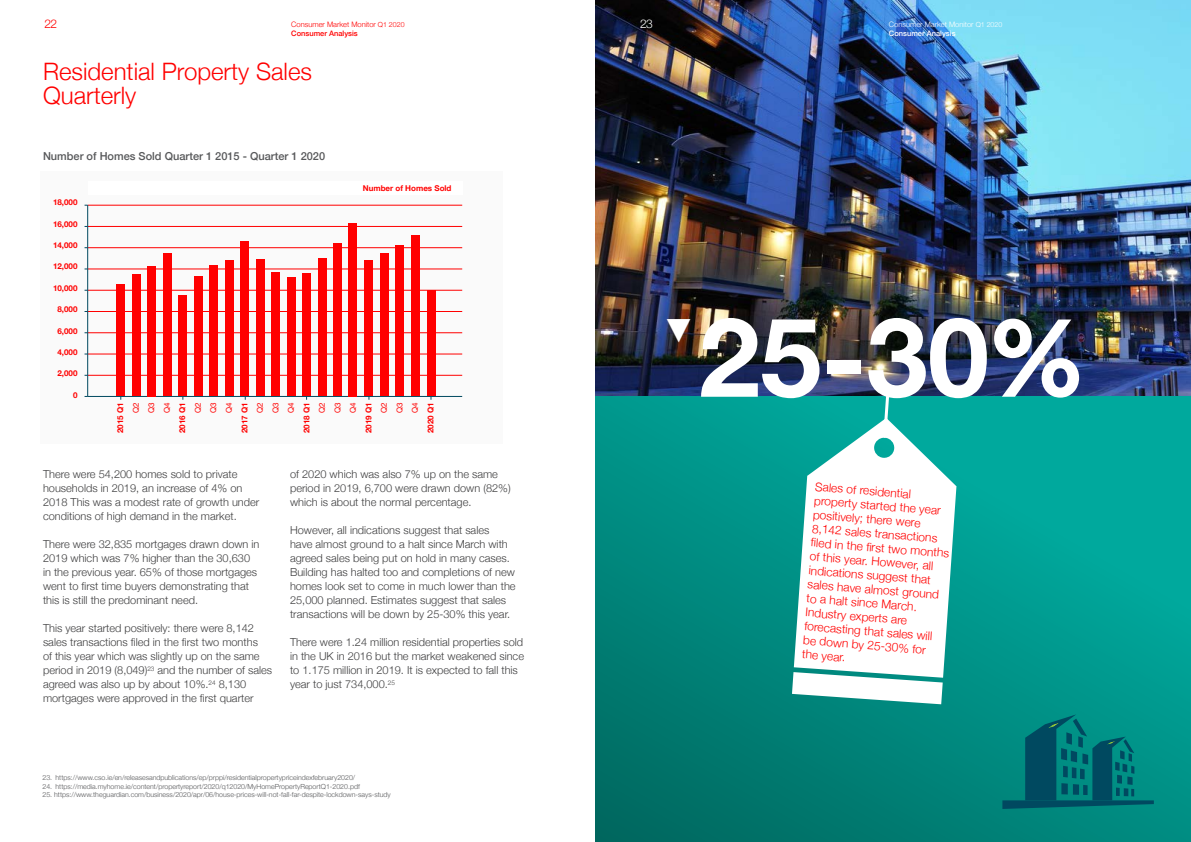
<style>
.page{position:relative;width:1191px;height:842px;background:#fff}
.page>*{position:absolute;margin:0;border:0;box-sizing:border-box;transform-origin:0 0}
.t1{font:700 110.3px "Helvetica Neue";color:#fff}
.t2{font:300 24px/24px "Helvetica Neue";color:#f00}
.t3{font:300 12px/14px "Helvetica Neue";color:#f00}
.t4{font:300 12px "Helvetica Neue";color:#fff}
.t5{font:300 11px/14px "Helvetica Neue";color:#3e3e3f}
.t6{font:500 11px "Helvetica Neue";color:#57585a}
.t7{font:700 8px "Helvetica Neue";color:#f00}
.t8{font:8px/15.5px "Helvetica Neue";color:#f00;text-align:justify}
.t9{font:300 7.5px/9px "Helvetica Neue";color:#fff}
.t10{font:300 7.5px/9px "Helvetica Neue";color:#f00}
.t11{font:300 7px "Helvetica Neue";color:#57585a}
.s1{font-size:7px}
.s2{font-weight:500}
.s3{font-family:"Gotham"}
</style>
<div class="page">
<div style="left:40px;top:171px;width:462px;height:272px;background:#fafafa"></div>
<img style="left:595px;top:0;width:596px;height:397px">
<svg style="left:595px;top:397px;width:596px;height:445px;background:#009085"></svg>
<svg style="left:1002px;top:714px;width:151px;height:95px;background:#007476"></svg>
<svg style="left:792px;top:418px;width:164px;height:286px"></svg>
<svg style="left:881px;top:391px;width:10px;height:48px"></svg>
<hr style="left:88px;top:205px;width:374px;height:1px;background:#f00">
<hr style="left:88px;top:226px;width:374px;height:1px;background:#f00">
<hr style="left:88px;top:248px;width:374px;height:1px;background:#f00">
<hr style="left:88px;top:269px;width:374px;height:1px;background:#f00">
<hr style="left:88px;top:290px;width:374px;height:1px;background:#f00">
<hr style="left:88px;top:311px;width:374px;height:1px;background:#f00">
<hr style="left:88px;top:333px;width:374px;height:1px;background:#f00">
<hr style="left:88px;top:354px;width:374px;height:1px;background:#f00">
<hr style="left:88px;top:375px;width:374px;height:1px;background:#f00">
<div style="left:88px;top:181px;width:374px;height:14px;background:#fff"></div>
<hr style="left:87px;top:205px;width:1px;height:192px;background:#004960">
<hr style="left:87px;top:396px;width:375px;height:1px;background:#004960">
<div style="left:116px;top:284px;width:9px;height:112px;background:#f00"></div>
<div style="left:132px;top:275px;width:8px;height:121px;background:#f00"></div>
<div style="left:147px;top:266px;width:9px;height:130px;background:#f00"></div>
<div style="left:163px;top:254px;width:8px;height:142px;background:#f00"></div>
<div style="left:178px;top:296px;width:9px;height:100px;background:#f00"></div>
<div style="left:194px;top:276px;width:8px;height:120px;background:#f00"></div>
<div style="left:209px;top:266px;width:9px;height:130px;background:#f00"></div>
<div style="left:225px;top:260px;width:8px;height:136px;background:#f00"></div>
<div style="left:240px;top:242px;width:9px;height:154px;background:#f00"></div>
<div style="left:256px;top:259px;width:8px;height:137px;background:#f00"></div>
<div style="left:271px;top:273px;width:9px;height:123px;background:#f00"></div>
<div style="left:287px;top:277px;width:8px;height:119px;background:#f00"></div>
<div style="left:302px;top:274px;width:9px;height:122px;background:#f00"></div>
<div style="left:364px;top:260px;width:9px;height:136px;background:#f00"></div>
<div style="left:380px;top:254px;width:8px;height:142px;background:#f00"></div>
<div style="left:395px;top:245px;width:9px;height:151px;background:#f00"></div>
<div style="left:411px;top:235px;width:8px;height:161px;background:#f00"></div>
<div style="left:427px;top:290px;width:8px;height:106px;background:#f00"></div>
<div style="left:318px;top:258px;width:8px;height:138px;background:#f00"></div>
<div style="left:333px;top:243px;width:9px;height:153px;background:#f00"></div>
<div style="left:348px;top:223px;width:9px;height:173px;background:#f00"></div>
<svg style="left:667px;top:319px;width:23px;height:23px"></svg>
<p class="t3" style="left:45px;top:18px;width:14px">22</p>
<p class="t10" style="left:291px;top:20px;width:115px">Consumer Market Monitor <span class="s1">Q1 2020<br></span><span class="s2">Consumer Analysis</span></p>
<h2 class="t2" style="left:43px;top:62px;width:270px">Residential Property Sales<br>Quarterly</h2>
<p class="t6" style="left:43px;top:148px;width:284px">Number of Homes Sold Quarter 1 2015 - Quarter 1 2020</p>
<p class="t7" style="left:53px;top:199px;width:26px">18,000</p>
<p class="t7" style="left:53px;top:221px;width:26px">16,000</p>
<p class="t7" style="left:53px;top:242px;width:26px">14,000</p>
<p class="t7" style="left:53px;top:263px;width:26px">12,000</p>
<p class="t7" style="left:53px;top:285px;width:26px">10,000</p>
<p class="t7" style="left:57px;top:306px;width:22px">8,000</p>
<p class="t7" style="left:57px;top:328px;width:22px">6,000</p>
<p class="t7" style="left:57px;top:349px;width:22px">4,000</p>
<p class="t7" style="left:57px;top:370px;width:22px">2,000</p>
<p class="t7" style="left:73px;top:392px;width:6px">0</p>
<p class="t7" style="left:363px;top:181px;width:90px">Number of Homes Sold</p>
<p class="t7" style="left:117px;top:433px;width:32px;rotate:-90deg">2015 Q1</p>
<p class="t8" style="left:129px;top:413px;width:12px;rotate:-90deg">Q2<br>Q3<br>Q4</p>
<p class="t7" style="left:179px;top:433px;width:32px;rotate:-90deg">2016 Q1</p>
<p class="t8" style="left:191px;top:413px;width:12px;rotate:-90deg">Q2<br>Q3<br>Q4</p>
<p class="t7" style="left:241px;top:433px;width:32px;rotate:-90deg">2017 Q1</p>
<p class="t8" style="left:253px;top:413px;width:12px;rotate:-90deg">Q2<br>Q3<br>Q4</p>
<p class="t7" style="left:303px;top:433px;width:32px;rotate:-90deg">2018 Q1</p>
<p class="t8" style="left:315px;top:413px;width:12px;rotate:-90deg">Q2<br>Q3<br>Q4</p>
<p class="t7" style="left:365px;top:433px;width:32px;rotate:-90deg">2019 Q1</p>
<p class="t8" style="left:377px;top:413px;width:12px;rotate:-90deg">Q2<br>Q3<br>Q4</p>
<p class="t7" style="left:427px;top:433px;width:32px;rotate:-90deg">2020 Q1</p>
<p class="t5" style="left:43px;top:467px;width:218px">There were 54,200 homes sold to private households in 2019, an increase of 4% on 2018 This was a modest rate of growth under conditions of high demand in the market.</p>
<p class="t5" style="left:43px;top:537px;width:218px">There were 32,835 mortgages drawn down in 2019 which was 7% higher than the 30,630 in the previous year. 65% of those mortgages went to first time buyers demonstrating that this is still the predominant need.</p>
<p class="t5" style="left:43px;top:621px;width:231px">This year started positively: there were 8,142 sales transactions filed in the first two months<br>of this year which was slightly up on the same period in 2019 (8,049)<sup>23</sup> and the number of sales agreed was also up by about 10%.<sup>24</sup> 8,130 mortgages were approved in the first quarter</p>
<p class="t5" style="left:290px;top:468px;width:222px">of 2020 which was also 7% up on the same period in 2019, 6,700 were drawn down (82%) which is about the normal percentage.</p>
<p class="t5" style="left:290px;top:524px;width:227px">However, all indications suggest that sales<br>have almost ground to a halt since March with agreed sales being put on hold in many cases.<br>Building has halted too and completions of new homes look set to come in much lower than the 25,000 planned. Estimates suggest that sales transactions will be down by 25-30% this year.</p>
<p class="t5" style="left:290px;top:635px;width:235px">There were 1.24 million residential properties sold in the UK in 2016 but the market weakened since to 1.175 million in 2019. It is expected to fall this year to just 734,000.<sup>25</sup></p>
<p class="t11" style="left:43px;top:772px;width:314px">23. https://www.cso.ie/en/releasesandpublications/ep/prppi/residentialpropertypriceindexfebruary2020/</p>
<p class="t11" style="left:43px;top:781px;width:319px">24. https://media.myhome.ie/content/propertyreport/2020/q12020/MyHomePropertyReportQ1-2020.pdf</p>
<p class="t11" style="left:43px;top:789px;width:350px">25. https://www.theguardian.com/business/2020/apr/06/house-prices-will-not-fall-far-despite-lockdown-says-study</p>
<p class="t4" style="left:640px;top:14px;width:14px">23</p>
<p class="t9" style="left:889px;top:20px;width:115px">Consumer Market Monitor <span class="s1">Q1 2020<br></span><span class="s2">Consumer Analysis</span></p>
<h1 class="t1" style="left:699px;top:316px;width:387px">25-30<span class="s3">%</span></h1>
<p class="t3" style="left:814px;top:481px;width:141px;rotate:4deg">Sales of residential property started the year positively; there were<br>8,142 sales transactions<br>fi led in the fi rst two months of this year. However, all indications suggest that sales have almost ground to a halt since March.<br>Industry experts are forecasting that sales will be down by 25-30% for the year.</p>
</div>
